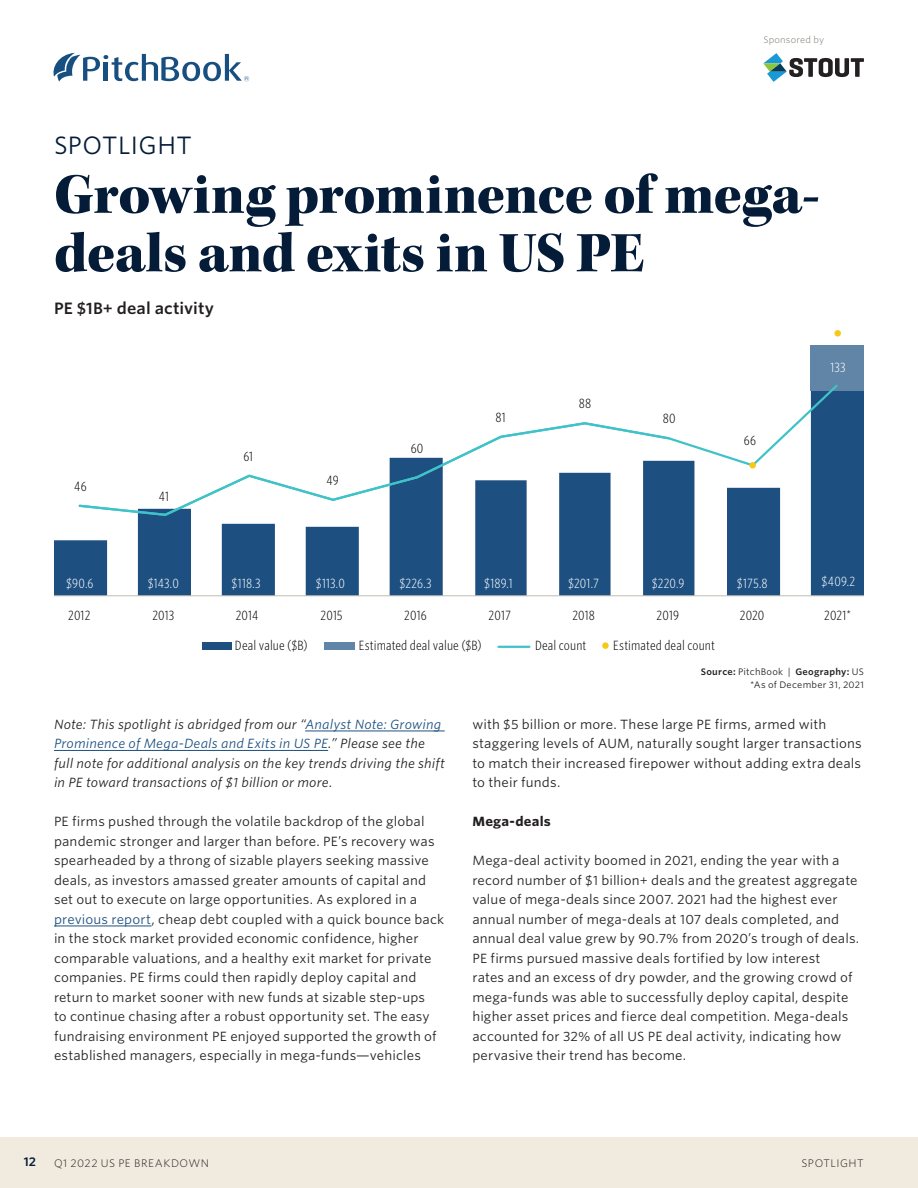
<style>
.page{position:relative;width:918px;height:1188px;background:#fff}
.page>*{position:absolute;margin:0;border:0;box-sizing:border-box;transform-origin:0 0}
.CR_H1{font:58.5px/58.5px "Kepler Std Black Subh";letter-spacing:-.005em;color:#051c38}
.CR_Header_eyebrow_te{font:24px "Whitney S Sm";letter-spacing:.02em;color:#051c38}
.CR_Chart_title{font:600 15.75px "Whitney S Sm";letter-spacing:.005em;color:#231f20}
.CR_Body_copy{font:12.75px/19.5px "Whitney S Sm";letter-spacing:.01em;color:#231f20}
.CR_Body_copy-2{font:italic 12.75px/19.5px "Whitney S Sm";letter-spacing:.01em;color:#231f20}
.t1{font:300 12.75px "Whitney Cond S Sm";letter-spacing:.005em;color:#000}
.t2{font:300 12.75px "Whitney Cond S Sm";letter-spacing:.005em;color:#fff}
.CR_Body_subsection_h{font:700 12.75px "Whitney S Sm";letter-spacing:.015em;color:#231f20}
.t3{font:600 12px "Whitney S Sm";color:#051c38}
.t4{font:300 10.5px "Whitney S Sm";letter-spacing:.045em;color:#231f20}
.t5{font:600 9px "Whitney S Sm";letter-spacing:.025em;color:#231f20}
.CR_Source_tag{font:9px "Whitney S Sm";letter-spacing:.03em;color:#231f20}
.t6{font:300 9px "Whitney S Sm";letter-spacing:.025em;color:#78766f}
.s1{color:#1d5080}
.s2{font-weight:400}
</style>
<div class="page">
<div style="left:0;top:1137px;width:918px;height:51px;background:#f0ebde"></div>
<svg style="left:53px;top:53px;width:196px;height:29px"></svg>
<svg style="left:763px;top:53px;width:101px;height:29px"></svg>
<hr style="left:305px;top:731px;width:140px;height:1px;background:#1d5080">
<hr style="left:54px;top:750px;width:274px;height:1px;background:#1d5080">
<hr style="left:54px;top:926px;width:98px;height:1px;background:#1d5080">
<svg style="left:54px;top:390px;width:810px;height:205px;fill:#1d5080"></svg>
<div style="left:811px;top:345px;width:53px;height:45px;background:#6185a6"></div>
<svg style="left:77px;top:383px;width:763px;height:134px"></svg>
<svg style="left:77px;top:421px;width:594px;height:96px"></svg>
<div style="left:749px;top:462px;width:7px;height:7px;background:#f5c914;border-radius:50%"></div>
<div style="left:834px;top:330px;width:7px;height:7px;background:#f5c914;border-radius:50%"></div>
<hr style="left:54px;top:595px;width:810px;height:1px;background:#c0bcb2">
<div style="left:202px;top:642px;width:30px;height:8px;background:#1d5080"></div>
<div style="left:324px;top:642px;width:31px;height:8px;background:#6185a6"></div>
<hr style="left:498px;top:646px;width:31px;height:2px;background:#40c2c9">
<div style="left:602px;top:642px;width:7px;height:7px;background:#f5c914;border-radius:50%"></div>
<p class="t6" style="left:763px;top:34px;width:62px">Sponsored by</p>
<p class="CR_Header_eyebrow_te" style="left:54px;top:129px;width:139px">SPOTLIGHT</p>
<p class="CR_H1" style="left:54px;top:167px;width:768px">Growing prominence of mega&shy;deals and exits in US PE</p>
<p class="CR_Chart_title" style="left:54px;top:297px;width:161px">PE $1B+ deal activity</p>
<p class="t1" style="left:74px;top:478px;width:14px">46</p>
<p class="t1" style="left:159px;top:488px;width:12px">41</p>
<p class="t1" style="left:243px;top:448px;width:11px">61</p>
<p class="t1" style="left:327px;top:472px;width:14px">49</p>
<p class="t1" style="left:411px;top:440px;width:14px">60</p>
<p class="t1" style="left:496px;top:409px;width:12px">81</p>
<p class="t1" style="left:579px;top:395px;width:14px">88</p>
<p class="t1" style="left:663px;top:410px;width:14px">80</p>
<p class="t1" style="left:744px;top:432px;width:14px">66</p>
<p class="t2" style="left:830px;top:359px;width:17px">133</p>
<p class="t2" style="left:66px;top:575px;width:29px">$90.6</p>
<p class="t2" style="left:148px;top:575px;width:33px">$143.0</p>
<p class="t2" style="left:232px;top:575px;width:31px">$118.3</p>
<p class="t2" style="left:316px;top:575px;width:31px">$113.0</p>
<p class="t2" style="left:399px;top:575px;width:34px">$226.3</p>
<p class="t2" style="left:484px;top:575px;width:30px">$189.1</p>
<p class="t2" style="left:568px;top:575px;width:32px">$201.7</p>
<p class="t2" style="left:652px;top:575px;width:34px">$220.9</p>
<p class="t2" style="left:737px;top:575px;width:32px">$175.8</p>
<p class="t2" style="left:822px;top:573px;width:35px">$409.2</p>
<p class="t1" style="left:68px;top:607px;width:24px">2012</p>
<p class="t1" style="left:152px;top:607px;width:23px">2013</p>
<p class="t1" style="left:236px;top:607px;width:24px">2014</p>
<p class="t1" style="left:321px;top:607px;width:24px">2015</p>
<p class="t1" style="left:404px;top:607px;width:24px">2016</p>
<p class="t1" style="left:489px;top:607px;width:24px">2017</p>
<p class="t1" style="left:572px;top:607px;width:24px">2018</p>
<p class="t1" style="left:657px;top:607px;width:24px">2019</p>
<p class="t1" style="left:740px;top:607px;width:26px">2020</p>
<p class="t1" style="left:824px;top:607px;width:28px">2021*</p>
<p class="t1" style="left:235px;top:637px;width:74px">Deal value ($B)</p>
<p class="t1" style="left:359px;top:637px;width:125px">Estimated deal value ($B)</p>
<p class="t1" style="left:535px;top:637px;width:53px">Deal count</p>
<p class="t1" style="left:613px;top:637px;width:103px">Estimated deal count</p>
<p class="CR_Body_copy-2" style="left:54px;top:714px;width:393px">Note: This spotlight is abridged from our “<span class="s1">Analyst Note: Growing Prominence of Mega-Deals and Exits in US PE</span>.” Please see the full note for additional analysis on the key trends driving the shift in PE toward transactions of $1 billion or more.</p>
<p class="CR_Body_copy" style="left:54px;top:812px;width:392px">PE firms pushed through the volatile backdrop of the global pandemic stronger and larger than before. PE’s recovery was spearheaded by a throng of sizable players seeking massive deals, as investors amassed greater amounts of capital and set out to execute on large opportunities. As explored in a <span class="s1">previous report</span>, cheap debt coupled with a quick bounce back in the stock market provided economic confidence, higher comparable valuations, and a healthy exit market for private companies. PE firms could then rapidly deploy capital and return to market sooner with new funds at sizable step-ups<br>to continue chasing after a robust opportunity set. The easy fundraising environment PE enjoyed supported the growth of established managers, especially in mega-funds—vehicles</p>
<p class="t5" style="left:701px;top:665px;width:165px">Source: <span class="s2">PitchBook |</span> Geography: <span class="s2">US</span></p>
<p class="CR_Source_tag" style="left:750px;top:679px;width:115px">*As of December 31, 2021</p>
<p class="CR_Body_copy" style="left:472px;top:714px;width:391px">with $5 billion or more. These large PE firms, armed with staggering levels of AUM, naturally sought larger transactions to match their increased firepower without adding extra deals to their funds.</p>
<p class="CR_Body_subsection_h" style="left:472px;top:813px;width:80px">Mega-deals</p>
<p class="CR_Body_copy" style="left:472px;top:851px;width:388px">Mega-deal activity boomed in 2021, ending the year with a record number of $1 billion+ deals and the greatest aggregate value of mega-deals since 2007. 2021 had the highest ever annual number of mega-deals at 107 deals completed, and annual deal value grew by 90.7% from 2020’s trough of deals.<br>PE firms pursued massive deals fortified by low interest<br>rates and an excess of dry powder, and the growing crowd of mega-funds was able to successfully deploy capital, despite higher asset prices and fierce deal competition. Mega-deals accounted for 32% of all US PE deal activity, indicating how pervasive their trend has become.</p>
<p class="t3" style="left:24px;top:1153px;width:14px">12</p>
<p class="t4" style="left:54px;top:1156px;width:157px">Q1 2022 US PE BREAKDOWN</p>
<p class="t4" style="left:802px;top:1156px;width:64px">SPOTLIGHT</p>
</div>
